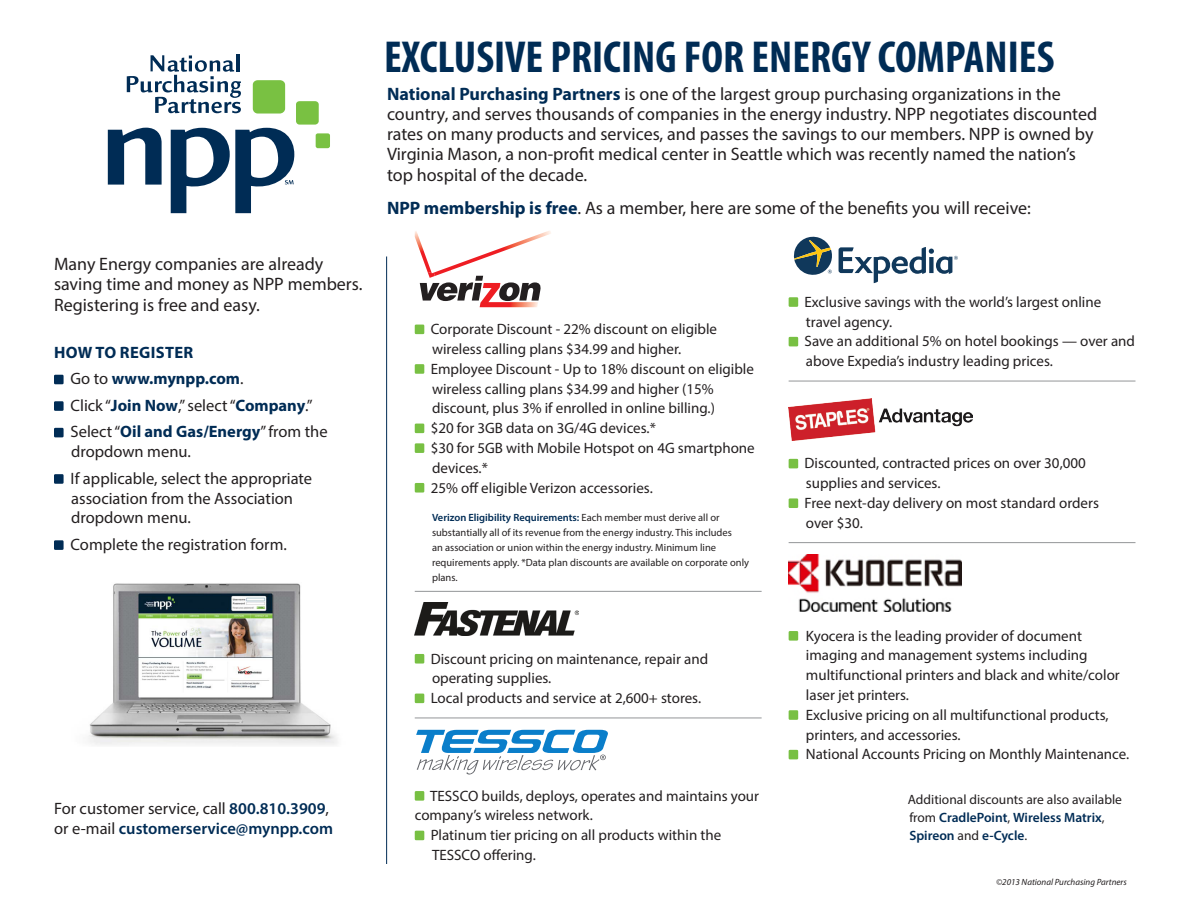
<style>
.page{position:relative;width:1188px;height:918px;background:#fff}
.page>*{position:absolute;margin:0;border:0;box-sizing:border-box;transform-origin:0 0}
.Benefit_Listings_cop{font:700 condensed 45px "Myriad Pro";color:#002c55}
.Benefit_Listings_cop-2{font:18px/20.2px "Myriad Pro";color:#231f20}
.Benefit_Listings_cop-3{font:16.5px/19.8px "Myriad Pro";color:#231f20}
.Benefit_Listings_cop-4{font:600 16.5px/19.8px "Myriad Pro";color:#002c55}
.Benefit_Listings_cop-5{font:700 16.5px "Myriad Pro";color:#002c55}
.Benefit_Listings_cop-6{font:700 16.5px "Myriad Pro";letter-spacing:.02em;color:#002c55}
.Benefit_Listings_cop-7{font:15px/19.8px "Myriad Pro";color:#231f20}
.Benefit_Listings_cop-8{font:13.5px/18px "Myriad Pro";color:#231f20}
.Benefit_Listings_cop-9{font:10.5px/15px "Myriad Pro";color:#231f20}
.Benefit_Listings_cop-10{font:italic 9px "Myriad Pro";color:#231f20}
.s1{font-weight:400;color:#231f20}
.s2{font-weight:700;color:#002c55}
.s3{font-weight:600;color:#002c55}
</style>
<div class="page">
<hr style="left:386px;top:256px;width:1px;height:608px;background:#002c55">
<img style="left:88px;top:583px;width:249px;height:162px">
<div style="left:253px;top:80px;width:32px;height:34px;background:#79c142;border-radius:5px"></div>
<div style="left:296px;top:101px;width:23px;height:24px;background:#79c142;border-radius:4px"></div>
<div style="left:316px;top:133px;width:14px;height:15px;background:#79c142;border-radius:2px"></div>
<svg style="left:108px;top:128px;width:54px;height:57px"></svg>
<hr style="left:236px;top:54px;width:3px;height:17px;background:#002c55">
<svg style="left:127px;top:55px;width:114px;height:58px"></svg>
<svg style="left:171px;top:128px;width:123px;height:85px"></svg>
<div style="left:54px;top:375px;width:10px;height:9px;background:#002c55"></div>
<div style="left:54px;top:401px;width:10px;height:10px;background:#002c55"></div>
<div style="left:54px;top:428px;width:10px;height:9px;background:#002c55"></div>
<div style="left:54px;top:474px;width:10px;height:10px;background:#002c55"></div>
<div style="left:54px;top:540px;width:10px;height:10px;background:#002c55"></div>
<hr style="left:415px;top:591px;width:347px;height:1px;background:#939598">
<hr style="left:415px;top:718px;width:347px;height:1px;background:#939598">
<svg style="left:415px;top:231px;width:136px;height:76px"></svg>
<div style="left:415px;top:325px;width:9px;height:9px;background:#78c043"></div>
<div style="left:415px;top:364px;width:9px;height:10px;background:#78c043"></div>
<div style="left:415px;top:424px;width:9px;height:9px;background:#78c043"></div>
<div style="left:415px;top:443px;width:9px;height:10px;background:#78c043"></div>
<div style="left:415px;top:483px;width:9px;height:10px;background:#78c043"></div>
<img style="left:415px;top:603px;width:164px;height:32px">
<div style="left:415px;top:654px;width:9px;height:10px;background:#78c043"></div>
<div style="left:415px;top:694px;width:9px;height:9px;background:#78c043"></div>
<svg style="left:416px;top:730px;width:192px;height:45px"></svg>
<div style="left:415px;top:791px;width:9px;height:10px;background:#78c043"></div>
<div style="left:415px;top:831px;width:9px;height:9px;background:#78c043"></div>
<hr style="left:789px;top:381px;width:347px;height:1px;background:#939598">
<hr style="left:789px;top:542px;width:347px;height:1px;background:#939598">
<div style="left:789px;top:297px;width:9px;height:10px;background:#78c043"></div>
<div style="left:789px;top:337px;width:9px;height:9px;background:#78c043"></div>
<img style="left:789px;top:398px;width:183px;height:43px">
<div style="left:789px;top:459px;width:9px;height:9px;background:#78c043"></div>
<div style="left:789px;top:498px;width:9px;height:10px;background:#78c043"></div>
<img style="left:789px;top:554px;width:173px;height:57px">
<div style="left:789px;top:631px;width:9px;height:10px;background:#78c043"></div>
<div style="left:789px;top:710px;width:9px;height:10px;background:#78c043"></div>
<div style="left:789px;top:750px;width:9px;height:9px;background:#78c043"></div>
<svg style="left:839px;top:247px;width:119px;height:36px"></svg>
<svg style="left:794px;top:236px;width:38px;height:39px"></svg>
<p class="Benefit_Listings_cop-2" style="left:54px;top:254px;width:310px">Many Energy companies are already saving time and money as NPP members.<br>Registering is free and easy.</p>
<p class="Benefit_Listings_cop-6" style="left:54px;top:341px;width:141px">HOW TO REGISTER</p>
<p class="Benefit_Listings_cop-5" style="left:71px;top:368px;width:174px"><span class="s1">Go to</span> www.mynpp.com<span class="s1">.</span></p>
<p class="Benefit_Listings_cop-3" style="left:71px;top:395px;width:244px">Click “<span class="s2">Join Now</span>,” select “<span class="s2">Company</span>.”</p>
<p class="Benefit_Listings_cop-3" style="left:71px;top:422px;width:259px">Select “<span class="s2">Oil and Gas/Energy</span>” from the dropdown menu.</p>
<p class="Benefit_Listings_cop-3" style="left:71px;top:468px;width:243px">If applicable, select the appropriate association from the Association dropdown menu.</p>
<p class="Benefit_Listings_cop-3" style="left:71px;top:534px;width:218px">Complete the registration form.</p>
<p class="Benefit_Listings_cop-4" style="left:54px;top:798px;width:280px"><span class="s1">For customer service, call</span> 800.810.3909<span class="s1">, or e-mail</span> customerservice@mynpp.com</p>
<p class="Benefit_Listings_cop" style="left:384px;top:29px;width:672px">EXCLUSIVE PRICING FOR ENERGY COMPANIES</p>
<p class="Benefit_Listings_cop-2" style="left:387px;top:83px;width:712px"><span class="s2">National Purchasing Partners</span> is one of the largest group purchasing organizations in the country, and serves thousands of companies in the energy industry. NPP negotiates discounted rates on many products and services, and passes the savings to our members. NPP is owned by Virginia Mason, a non-profit medical center in Seattle which was recently named the nation’s top hospital of the decade.</p>
<p class="Benefit_Listings_cop-2" style="left:387px;top:198px;width:645px"><span class="s2">NPP membership is free</span>. As a member, here are some of the benefits you will receive:</p>
<p class="Benefit_Listings_cop-7" style="left:431px;top:319px;width:288px">Corporate Discount - 22% discount on eligible wireless calling plans $34.99 and higher.</p>
<p class="Benefit_Listings_cop-7" style="left:431px;top:359px;width:325px">Employee Discount - Up to 18% discount on eligible wireless calling plans $34.99 and higher (15% discount, plus 3% if enrolled in online billing.)</p>
<p class="Benefit_Listings_cop-7" style="left:431px;top:418px;width:227px">$20 for 3GB data on 3G/4G devices.*</p>
<p class="Benefit_Listings_cop-7" style="left:431px;top:438px;width:326px">$30 for 5GB with Mobile Hotspot on 4G smartphone devices.*</p>
<p class="Benefit_Listings_cop-7" style="left:431px;top:477px;width:224px">25% off eligible Verizon accessories.</p>
<p class="Benefit_Listings_cop-9" style="left:432px;top:510px;width:319px"><span class="s3">Verizon Eligibility Requirements:</span> Each member must derive all or substantially all of its revenue from the energy industry. This includes<br>an association or union within the energy industry. Minimum line requirements apply. *Data plan discounts are available on corporate only plans.</p>
<p class="Benefit_Listings_cop-7" style="left:431px;top:648px;width:279px">Discount pricing on maintenance, repair and operating supplies.</p>
<p class="Benefit_Listings_cop-7" style="left:431px;top:688px;width:272px">Local products and service at 2,600+ stores.</p>
<p class="Benefit_Listings_cop-7" style="left:415px;top:785px;width:346px;text-indent:15px">TESSCO builds, deploys, operates and maintains your company’s wireless network.</p>
<p class="Benefit_Listings_cop-7" style="left:431px;top:825px;width:292px">Platinum tier pricing on all products within the<br>TESSCO offering.</p>
<p class="Benefit_Listings_cop-7" style="left:805px;top:292px;width:298px">Exclusive savings with the world’s largest online travel agency.</p>
<p class="Benefit_Listings_cop-7" style="left:805px;top:331px;width:332px">Save an additional 5% on hotel bookings — over and above Expedia’s industry leading prices.</p>
<p class="Benefit_Listings_cop-7" style="left:805px;top:453px;width:283px">Discounted, contracted prices on over 30,000 supplies and services.</p>
<p class="Benefit_Listings_cop-7" style="left:805px;top:493px;width:296px">Free next-day delivery on most standard orders over $30.</p>
<p class="Benefit_Listings_cop-7" style="left:806px;top:625px;width:315px">Kyocera is the leading provider of document imaging and management systems including multifunctional printers and black and white/color laser jet printers.</p>
<p class="Benefit_Listings_cop-7" style="left:806px;top:705px;width:304px">Exclusive pricing on all multifunctional products, printers, and accessories.</p>
<p class="Benefit_Listings_cop-7" style="left:806px;top:744px;width:325px">National Accounts Pricing on Monthly Maintenance.</p>
<p class="Benefit_Listings_cop-8" style="left:908px;top:790px;width:216px">Additional discounts are also available from <span class="s3">CradlePoint</span>, <span class="s3">Wireless Matrix</span>,<br><span class="s3">Spireon</span> and <span class="s3">e-Cycle</span>.</p>
<p class="Benefit_Listings_cop-10" style="left:996px;top:876px;width:132px">©2013 National Purchasing Partners</p>
</div>
